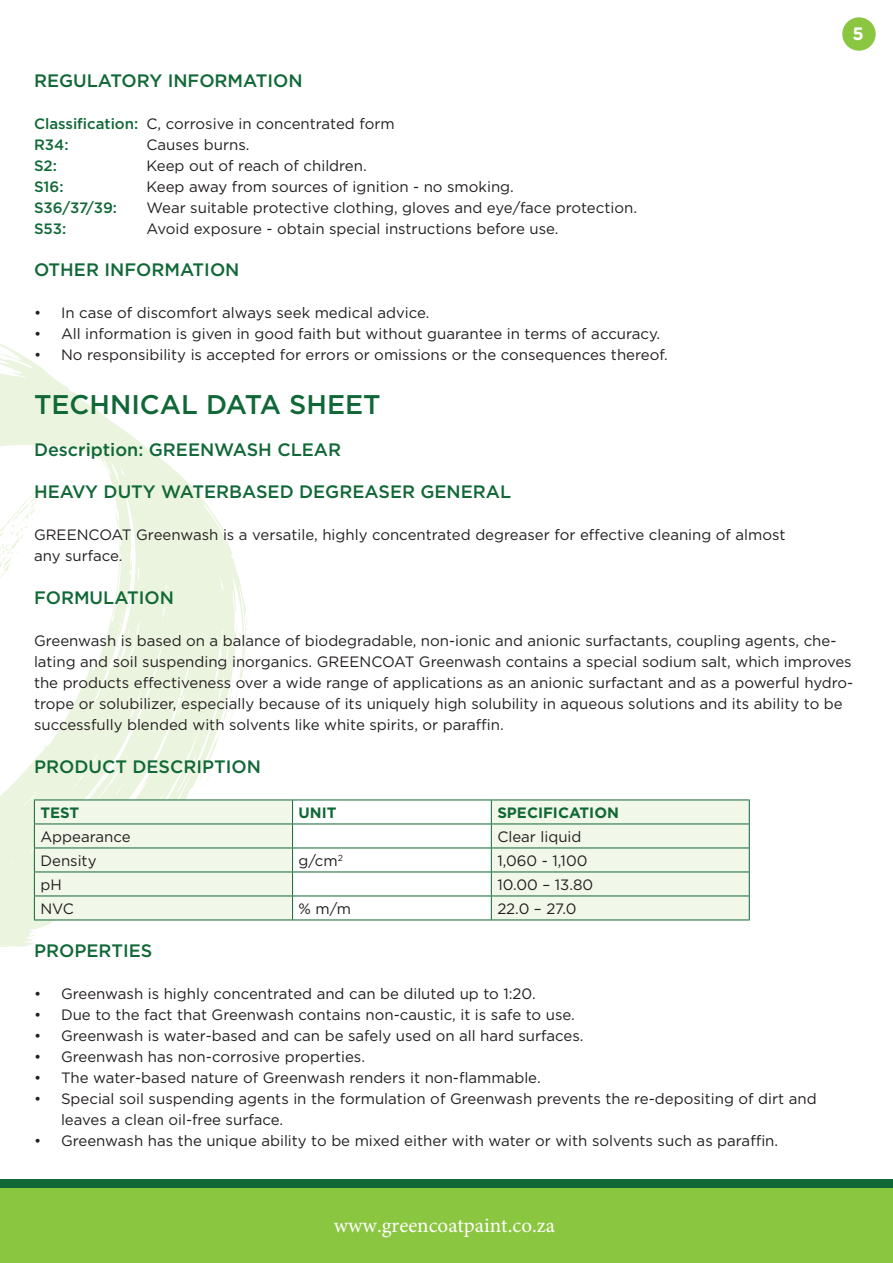
<style>
.page{position:relative;width:893px;height:1263px;background:#fff}
.page>*{position:absolute;margin:0;border:0;box-sizing:border-box;transform-origin:0 0}
.t1{font:500 27px "Gotham";color:#116837}
.t2{font:21px "Minion Pro";color:#fff}
.t3{font:500 18px "Gotham";color:#116837}
.t4{font:700 18px "Gotham Rounded";color:#fff}
.t5{font:15px/21px "Gotham";color:#231f20}
.t6{font:500 15px "Gotham";color:#116837}
.t7{font:700 15px "Gotham";color:#116837}
.s1{font-weight:500;color:#116837}
</style>
<div class="page">
<svg style="left:0;top:343px;width:248px;height:583px"></svg>
<div style="left:842px;top:17px;width:34px;height:34px;background:#8bc640;border-radius:50%"></div>
<div style="left:0;top:1187px;width:893px;height:76px;background:#8bc640"></div>
<div style="left:0;top:1179px;width:893px;height:8px;background:#116837"></div>
<svg style="left:44px;top:800px;width:705px;height:119px;fill:#f1f7e9"></svg>
<hr style="left:34px;top:823px;width:259px;height:1px;background:#116837">
<hr style="left:293px;top:823px;width:198px;height:1px;background:#116837">
<hr style="left:491px;top:823px;width:259px;height:1px;background:#116837">
<hr style="left:34px;top:847px;width:259px;height:1px;background:#116837">
<hr style="left:293px;top:847px;width:198px;height:1px;background:#116837">
<hr style="left:491px;top:847px;width:259px;height:1px;background:#116837">
<hr style="left:34px;top:871px;width:259px;height:1px;background:#116837">
<hr style="left:293px;top:871px;width:198px;height:1px;background:#116837">
<hr style="left:491px;top:871px;width:259px;height:1px;background:#116837">
<hr style="left:34px;top:895px;width:259px;height:1px;background:#116837">
<hr style="left:293px;top:895px;width:198px;height:1px;background:#116837">
<svg style="left:292px;top:800px;width:1px;height:119px"></svg>
<hr style="left:491px;top:895px;width:259px;height:1px;background:#116837">
<svg style="left:491px;top:800px;width:1px;height:119px"></svg>
<hr style="left:34px;top:799px;width:259px;height:1px;background:#116837">
<hr style="left:293px;top:799px;width:198px;height:1px;background:#116837">
<hr style="left:491px;top:799px;width:259px;height:1px;background:#116837">
<svg style="left:0;top:486px;width:44px;height:461px"></svg>
<svg style="left:749px;top:800px;width:1px;height:119px"></svg>
<hr style="left:34px;top:919px;width:259px;height:1px;background:#116837">
<hr style="left:293px;top:919px;width:198px;height:1px;background:#116837">
<hr style="left:491px;top:919px;width:259px;height:1px;background:#116837">
<p class="t3" style="left:34px;top:69px;width:270px">REGULATORY INFORMATION</p>
<p class="t5" style="left:34px;top:113px;width:362px"><span class="s1">Classification:</span> C, corrosive in concentrated form<br><span class="s1">R34:</span></p>
<p class="t5" style="left:147px;top:134px;width:104px">Causes burns.</p>
<p class="t4" style="left:853px;top:21px;width:13px">5</p>
<p class="t6" style="left:34px;top:156px;width:24px">S2:</p>
<p class="t5" style="left:147px;top:155px;width:222px">Keep out of reach of children.</p>
<p class="t6" style="left:34px;top:177px;width:31px">S16:</p>
<p class="t5" style="left:147px;top:176px;width:369px">Keep away from sources of ignition - no smoking.</p>
<p class="t6" style="left:34px;top:198px;width:85px">S36/37/39:</p>
<p class="t5" style="left:147px;top:197px;width:492px">Wear suitable protective clothing, gloves and eye/face protection.</p>
<p class="t6" style="left:34px;top:219px;width:34px">S53:</p>
<p class="t5" style="left:147px;top:218px;width:413px">Avoid exposure - obtain special instructions before use.</p>
<p class="t3" style="left:34px;top:258px;width:207px">OTHER INFORMATION</p>
<p class="t5" style="left:34px;top:302px;width:397px">• In case of discomfort always seek medical advice.</p>
<p class="t5" style="left:34px;top:323px;width:628px">• All information is given in good faith but without guarantee in terms of accuracy.</p>
<p class="t5" style="left:34px;top:344px;width:635px">• No responsibility is accepted for errors or omissions or the consequences thereof.</p>
<h1 class="t1" style="left:34px;top:386px;width:348px">TECHNICAL DATA SHEET</h1>
<p class="t3" style="left:34px;top:438px;width:309px">Description: GREENWASH CLEAR</p>
<p class="t3" style="left:34px;top:480px;width:479px">HEAVY DUTY WATERBASED DEGREASER GENERAL</p>
<p class="t5" style="left:34px;top:524px;width:753px">GREENCOAT Greenwash is a versatile, highly concentrated degreaser for effective cleaning of almost any surface.</p>
<p class="t3" style="left:34px;top:586px;width:141px">FORMULATION</p>
<p class="t5" style="left:34px;top:630px;width:821px">Greenwash is based on a balance of biodegradable, non-ionic and anionic surfactants, coupling agents, che&shy;lating and soil suspending inorganics. GREENCOAT Greenwash contains a special sodium salt, which improves the products effectiveness over a wide range of applications as an anionic surfactant and as a powerful hydro&shy;trope or solubilizer, especially because of its uniquely high solubility in aqueous solutions and its ability to be successfully blended with solvents like white spirits, or paraffin.</p>
<p class="t3" style="left:34px;top:754px;width:228px">PRODUCT DESCRIPTION</p>
<p class="t7" style="left:40px;top:803px;width:40px">TEST</p>
<p class="t7" style="left:299px;top:803px;width:39px">UNIT</p>
<p class="t7" style="left:497px;top:803px;width:123px">SPECIFICATION</p>
<p class="t5" style="left:40px;top:826px;width:92px">Appearance</p>
<p class="t5" style="left:497px;top:826px;width:86px">Clear liquid</p>
<p class="t5" style="left:40px;top:850px;width:58px">Density</p>
<p class="t5" style="left:299px;top:850px;width:46px">g/cm<sup>2</sup></p>
<p class="t5" style="left:497px;top:850px;width:92px">1,060 - 1,100</p>
<p class="t5" style="left:40px;top:874px;width:23px">pH</p>
<p class="t5" style="left:497px;top:874px;width:97px">10.00 – 13.80</p>
<p class="t5" style="left:40px;top:898px;width:35px">NVC</p>
<p class="t5" style="left:299px;top:898px;width:54px">% m/m</p>
<p class="t5" style="left:497px;top:898px;width:81px">22.0 – 27.0</p>
<p class="t3" style="left:34px;top:939px;width:120px">PROPERTIES</p>
<p class="t5" style="left:34px;top:983px;width:503px">• Greenwash is highly concentrated and can be diluted up to 1:20.</p>
<p class="t5" style="left:34px;top:1004px;width:542px">• Due to the fact that Greenwash contains non-caustic, it is safe to use.</p>
<p class="t5" style="left:34px;top:1025px;width:551px">• Greenwash is water-based and can be safely used on all hard surfaces.</p>
<p class="t5" style="left:34px;top:1046px;width:333px">• Greenwash has non-corrosive properties.</p>
<p class="t5" style="left:34px;top:1067px;width:508px">• The water-based nature of Greenwash renders it non-flammable.</p>
<p class="t5" style="left:61px;top:1088px;width:757px;text-indent:-27px">• Special soil suspending agents in the formulation of Greenwash prevents the re-depositing of dirt and leaves a clean oil-free surface.</p>
<p class="t5" style="left:34px;top:1130px;width:746px">• Greenwash has the unique ability to be mixed either with water or with solvents such as paraffin.</p>
<h2 class="t2" style="left:334px;top:1211px;width:223px">www.greencoatpaint.co.za</h2>
</div>
